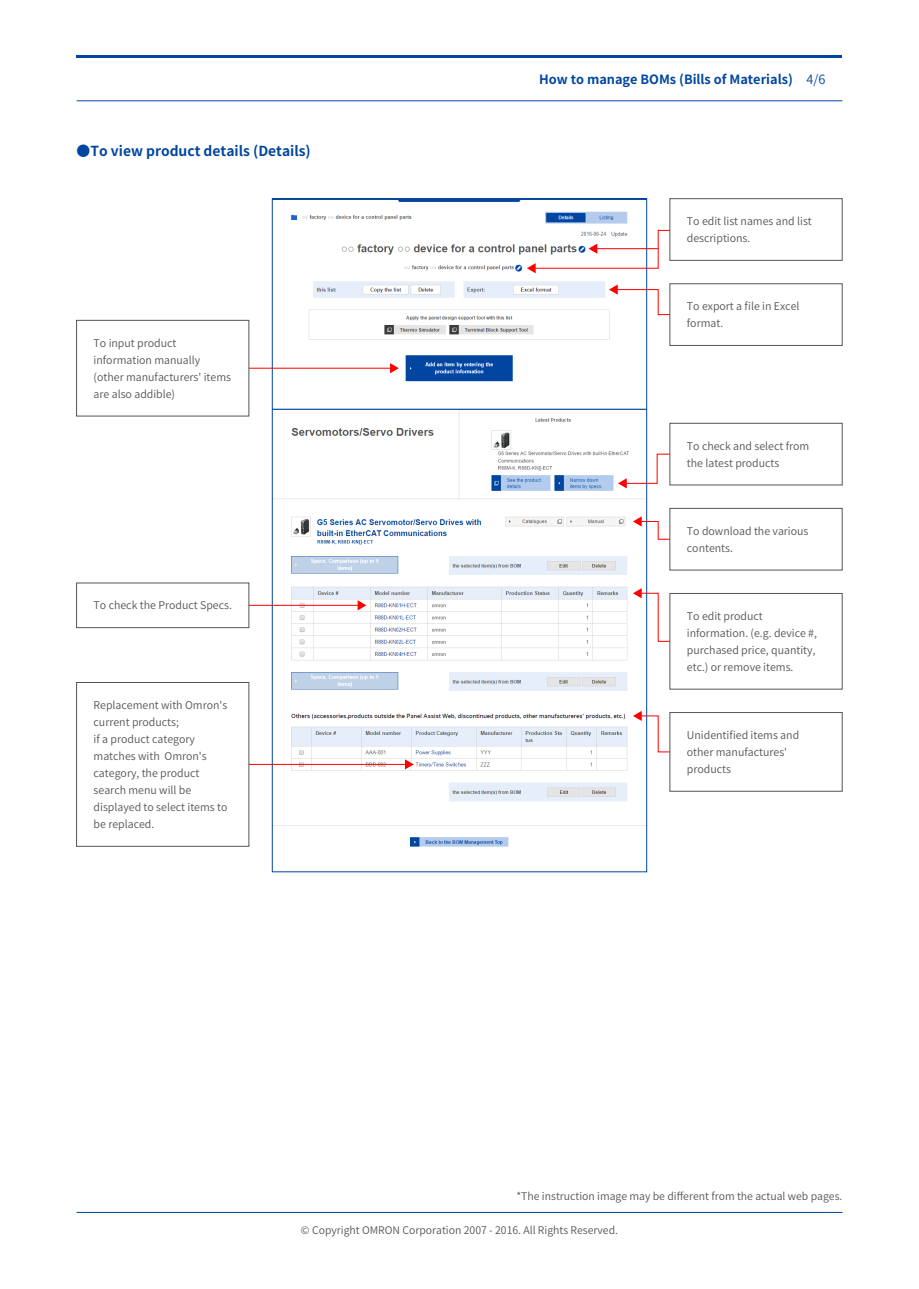
<style>
.page{position:relative;width:919px;height:1289px;background:#fff}
.page>*{position:absolute;margin:0;border:0;box-sizing:border-box;transform-origin:0 0}
.t1{font:700 13.8px "Source Han Sans JP";color:#0046a0}
.t2{font:700 12.75px "Source Han Sans JP";color:#0046a0}
.t3{font:10.65px/17px "Source Han Sans JP";color:#555}
.t4{font:10.5px "Source Han Sans JP";color:#555}
.s1{font-weight:400}
</style>
<div class="page">
<img style="left:274px;top:200px;width:371px;height:647px">
<hr style="left:77px;top:1212px;width:765px;height:1px;background:#004393">
<hr style="left:77px;top:55px;width:765px;height:3px;background:#0046a0">
<hr style="left:77px;top:101px;width:765px;height:1px;background:#0046a0">
<div style="left:669px;top:198px;width:173px;height:62px;background:#fff;border:1px solid #555"></div>
<svg style="left:527px;top:229px;width:143px;height:44px"></svg>
<div style="left:669px;top:283px;width:173px;height:62px;background:#fff;border:1px solid #555"></div>
<div style="left:669px;top:423px;width:173px;height:62px;background:#fff;border:1px solid #555"></div>
<div style="left:669px;top:508px;width:173px;height:62px;background:#fff;border:1px solid #555"></div>
<div style="left:669px;top:593px;width:173px;height:96px;background:#fff;border:1px solid #555"></div>
<div style="left:76px;top:582px;width:173px;height:46px;background:#fff;border:1px solid #555"></div>
<div style="left:76px;top:320px;width:173px;height:96px;background:#fff;border:1px solid #555"></div>
<svg style="left:618px;top:453px;width:52px;height:35px"></svg>
<svg style="left:633px;top:516px;width:37px;height:24px"></svg>
<svg style="left:633px;top:588px;width:37px;height:54px"></svg>
<svg style="left:609px;top:284px;width:61px;height:31px"></svg>
<hr style="left:249px;top:368px;width:142px;height:1px;background:#f00">
<svg style="left:390px;top:363px;width:9px;height:10px"></svg>
<hr style="left:249px;top:605px;width:110px;height:1px;background:#f00">
<svg style="left:357px;top:600px;width:9px;height:10px"></svg>
<div style="left:669px;top:712px;width:173px;height:79px;background:#fff;border:1px solid #555"></div>
<div style="left:76px;top:682px;width:173px;height:164px;background:#fff;border:1px solid #555"></div>
<hr style="left:249px;top:764px;width:157px;height:1px;background:#f00">
<svg style="left:405px;top:759px;width:9px;height:10px"></svg>
<svg style="left:633px;top:710px;width:37px;height:42px"></svg>
<p class="t1" style="left:77px;top:143px;width:236px">●To view product details (Details)</p>
<p class="t3" style="left:94px;top:334px;width:139px">To input product information manually (other manufacturers' items are also addible)</p>
<p class="t3" style="left:94px;top:597px;width:140px">To check the Product Specs.</p>
<p class="t3" style="left:94px;top:696px;width:135px">Replacement with Omron's current products;<br>if a product category matches with Omron's category, the product search menu will be displayed to select items to be replaced.</p>
<p class="t2" style="left:539px;top:72px;width:287px">How to manage BOMs (Bills of Materials) <span class="s1">4/6</span></p>
<p class="t3" style="left:686px;top:213px;width:126px">To edit list names and list descriptions.</p>
<p class="t3" style="left:686px;top:298px;width:114px">To export a file in Excel format.</p>
<p class="t3" style="left:686px;top:437px;width:124px">To check and select from the latest products</p>
<p class="t3" style="left:686px;top:522px;width:123px">To download the various contents.</p>
<p class="t3" style="left:686px;top:607px;width:131px">To edit product information. (e.g. device #, purchased price, quantity, etc.) or remove items.</p>
<p class="t3" style="left:686px;top:726px;width:114px">Unidentified items and other manufactures' products</p>
<p class="t4" style="left:516px;top:1189px;width:327px">*The instruction image may be different from the actual web pages.</p>
<p class="t4" style="left:301px;top:1223px;width:318px">© Copyright OMRON Corporation 2007 - 2016. All Rights Reserved.</p>
</div>
